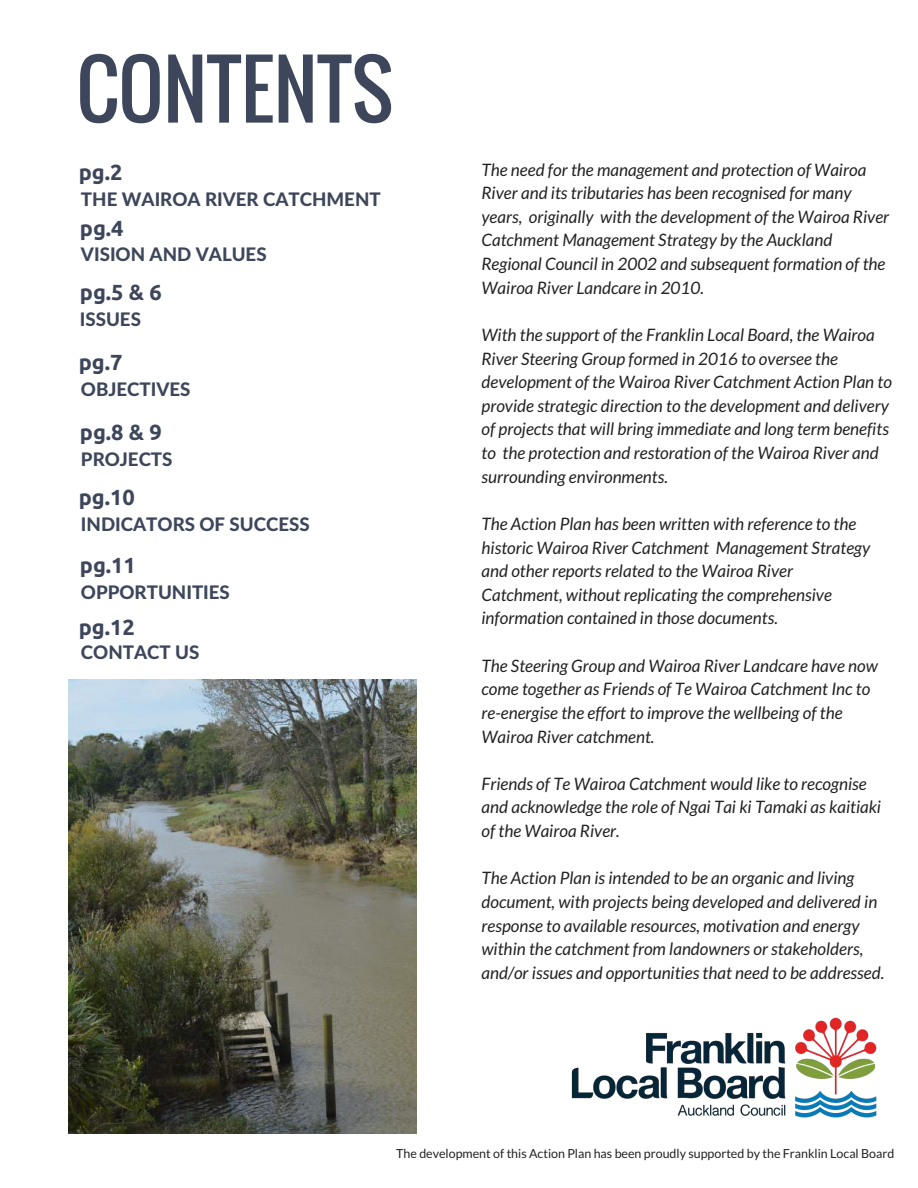
<style>
.page{position:relative;width:918px;height:1188px;background:#fff}
.page>*{position:absolute;margin:0;border:0;box-sizing:border-box;transform-origin:0 0}
.t1{font:77.85px "Oswald";color:#3d465a}
.t2{font:700 21.75px "Ubuntu";color:#3d465a}
.t3{font:800 18.75px "Lato";color:#3d465a}
.t4{font:italic 17.1px/23.7px "Lato";color:#222}
.t5{font:12.45px "Lato";color:#222}
</style>
<div class="page">
<img style="left:69px;top:680px;width:347px;height:454px">
<img style="left:571px;top:1017px;width:306px;height:101px">
<h1 class="t1" style="left:76px;top:30px;width:318px">CONTENTS</h1>
<p class="t2" style="left:79px;top:160px;width:45px">pg.2</p>
<p class="t3" style="left:81px;top:187px;width:301px">THE WAIROA RIVER CATCHMENT</p>
<p class="t2" style="left:80px;top:216px;width:45px">pg.4</p>
<p class="t3" style="left:81px;top:242px;width:187px">VISION AND VALUES</p>
<p class="t2" style="left:80px;top:280px;width:83px">pg.5 &amp; 6</p>
<p class="t3" style="left:80px;top:308px;width:63px">ISSUES</p>
<p class="t2" style="left:79px;top:350px;width:45px">pg.7</p>
<p class="t3" style="left:81px;top:377px;width:111px">OBJECTIVES</p>
<p class="t2" style="left:80px;top:420px;width:83px">pg.8 &amp; 9</p>
<p class="t3" style="left:81px;top:447px;width:93px">PROJECTS</p>
<p class="t2" style="left:79px;top:485px;width:58px">pg.10</p>
<p class="t3" style="left:81px;top:512px;width:230px">INDICATORS OF SUCCESS</p>
<p class="t2" style="left:80px;top:552px;width:58px">pg.11</p>
<p class="t3" style="left:81px;top:580px;width:150px">OPPORTUNITIES</p>
<p class="t2" style="left:79px;top:614px;width:58px">pg.12</p>
<p class="t3" style="left:81px;top:641px;width:120px">CONTACT US</p>
<p class="t4" style="left:481px;top:157px;width:409px">The need for the management and protection of Wairoa River and its tributaries has been recognised for many years, originally with the development of the Wairoa River Catchment Management Strategy by the Auckland Regional Council in 2002 and subsequent formation of the Wairoa River Landcare in 2010.</p>
<p class="t4" style="left:481px;top:322px;width:412px">With the support of the Franklin Local Board, the Wairoa River Steering Group formed in 2016 to oversee the development of the Wairoa River Catchment Action Plan to provide strategic direction to the development and delivery of projects that will bring immediate and long term benefits to the protection and restoration of the Wairoa River and surrounding environments.</p>
<p class="t4" style="left:481px;top:511px;width:390px">The Action Plan has been written with reference to the historic Wairoa River Catchment Management Strategy and other reports related to the Wairoa River Catchment, without replicating the comprehensive information contained in those documents.</p>
<p class="t4" style="left:481px;top:653px;width:398px">The Steering Group and Wairoa River Landcare have now come together as Friends of Te Wairoa Catchment Inc to re-energise the effort to improve the wellbeing of the Wairoa River catchment.</p>
<p class="t4" style="left:481px;top:771px;width:401px">Friends of Te Wairoa Catchment would like to recognise and acknowledge the role of Ngai Tai ki Tamaki as kaitiaki of the Wairoa River.</p>
<p class="t4" style="left:481px;top:866px;width:404px">The Action Plan is intended to be an organic and living document, with projects being developed and delivered in response to available resources, motivation and energy within the catchment from landowners or stakeholders, and/or issues and opportunities that need to be addressed.</p>
<p class="t5" style="left:396px;top:1145px;width:500px">The development of this Action Plan has been proudly supported by the Franklin Local Board</p>
</div>
